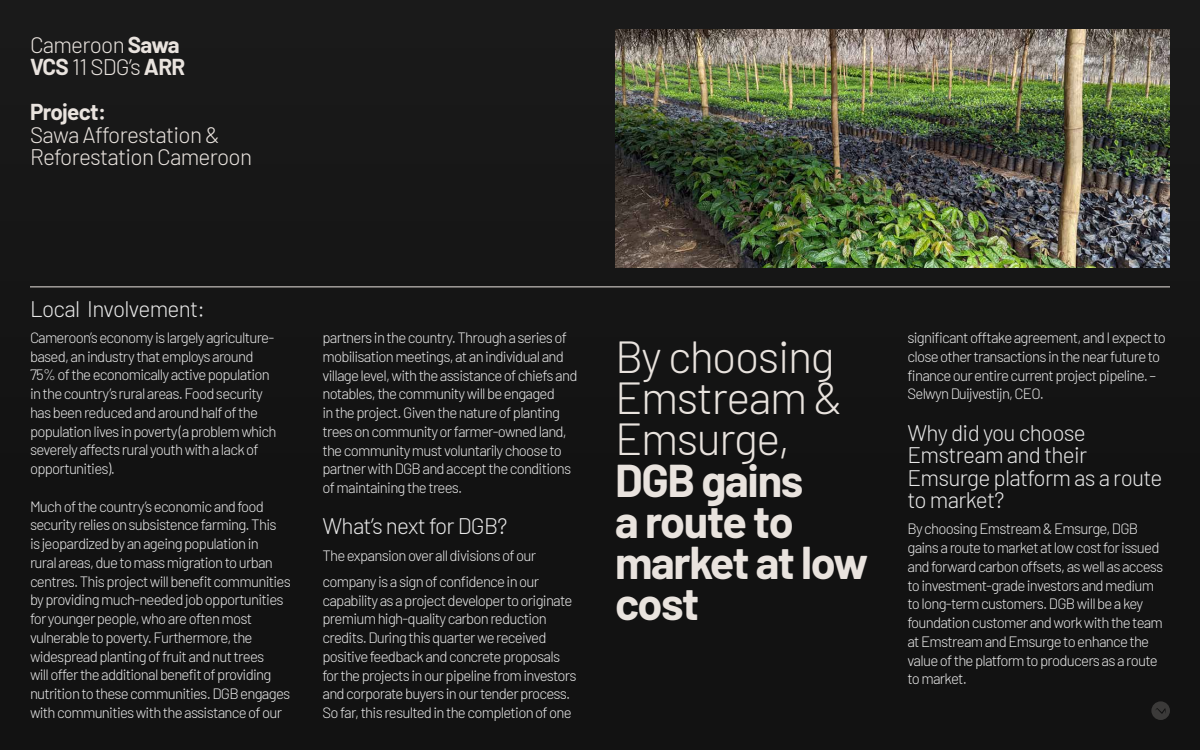
<style>
.page{position:relative;width:1200px;height:750px;background:#131313}
.page>*{position:absolute;margin:0;border:0;box-sizing:border-box;transform-origin:0 0}
.t1{font:700 44.92px/41.2px "Barlow";letter-spacing:-.03em;color:#e9e3de}
.t2{font:300 44.92px/41.2px "Barlow";letter-spacing:-.03em;color:#e9e3de}
.t3{font:300 22.5px/22.5px "Barlow";letter-spacing:-.03em;color:#e8e8e8}
.t4{font:300 22.5px/22.5px "Barlow";letter-spacing:-.03em;color:#e9e3de}
.t5{font:700 22.5px "Barlow";letter-spacing:-.03em;color:#e9e3de}
.t6{font:300 15px/18.8px "Barlow";letter-spacing:-.05em;color:#e8e8e8}
.s1{font-weight:700}
</style>
<div class="page">
<img style="left:615px;top:30px;width:555px;height:238px">
<hr style="left:30px;top:286px;width:1140px;height:1px;background:#e9e3de">
<svg style="left:1151px;top:701px;width:19px;height:19px"></svg>
<h2 class="t4" style="left:30px;top:31px;width:157px">Cameroon <span class="s1">Sawa<br>VCS</span> 11 SDG’s <span class="s1">ARR</span></h2>
<h2 class="t5" style="left:30px;top:95px;width:78px">Project:</h2>
<h2 class="t4" style="left:30px;top:121px;width:224px">Sawa Afforestation &amp;<br>Reforestation Cameroon</h2>
<h2 class="t3" style="left:30px;top:295px;width:176px">Local Involvement:</h2>
<p class="t6" style="left:30px;top:327px;width:248px">Cameroon’s economy is largely agriculture&shy;based, an industry that employs around 75% of the economically active population in the country’s rural areas. Food security has been reduced and around half of the population lives in poverty (a problem which severely affects rural youth with a lack of opportunities).</p>
<p class="t6" style="left:30px;top:496px;width:262px">Much of the country’s economic and food security relies on subsistence farming. This<br>is jeopardized by an ageing population in<br>rural areas, due to mass migration to urban centres. This project will benefit communities by providing much-needed job opportunities for younger people, who are often most vulnerable to poverty. Furthermore, the widespread planting of fruit and nut trees<br>will offer the additional benefit of providing nutrition to these communities. DGB engages with communities with the assistance of our</p>
<p class="t6" style="left:322px;top:327px;width:256px">partners in the country. Through a series of mobilisation meetings, at an individual and village level, with the assistance of chiefs and notables, the community will be engaged<br>in the project. Given the nature of planting trees on community or farmer-owned land, the community must voluntarily choose to partner with DGB and accept the conditions of maintaining the trees.</p>
<h2 class="t3" style="left:322px;top:513px;width:187px">What’s next for DGB?</h2>
<p class="t6" style="left:322px;top:541px;width:218px;line-height:26.2px">The expansion over all divisions of our company is a sign of confidence in our</p>
<p class="t6" style="left:322px;top:590px;width:256px">capability as a project developer to originate premium high-quality carbon reduction credits. During this quarter we received positive feedback and concrete proposals for the projects in our pipeline from investors and corporate buyers in our tender process.<br>So far, this resulted in the completion of one</p>
<h1 class="t2" style="left:615px;top:333px;width:229px">By choosing<br>Emstream &amp;<br>Emsurge,</h1>
<h1 class="t1" style="left:615px;top:456px;width:255px">DGB gains<br>a route to market at low cost</h1>
<p class="t6" style="left:908px;top:327px;width:260px">significant offtake agreement, and I expect to close other transactions in the near future to finance our entire current project pipeline. – Selwyn Duijvestijn, CEO.</p>
<h2 class="t3" style="left:908px;top:420px;width:256px">Why did you choose<br>Emstream and their<br>Emsurge platform as a route to market?</h2>
<p class="t6" style="left:908px;top:518px;width:257px">By choosing Emstream &amp; Emsurge, DGB gains a route to market at low cost for issued and forward carbon offsets, as well as access to investment-grade investors and medium to long-term customers. DGB will be a key foundation customer and work with the team at Emstream and Emsurge to enhance the value of the platform to producers as a route to market.</p>
</div>
